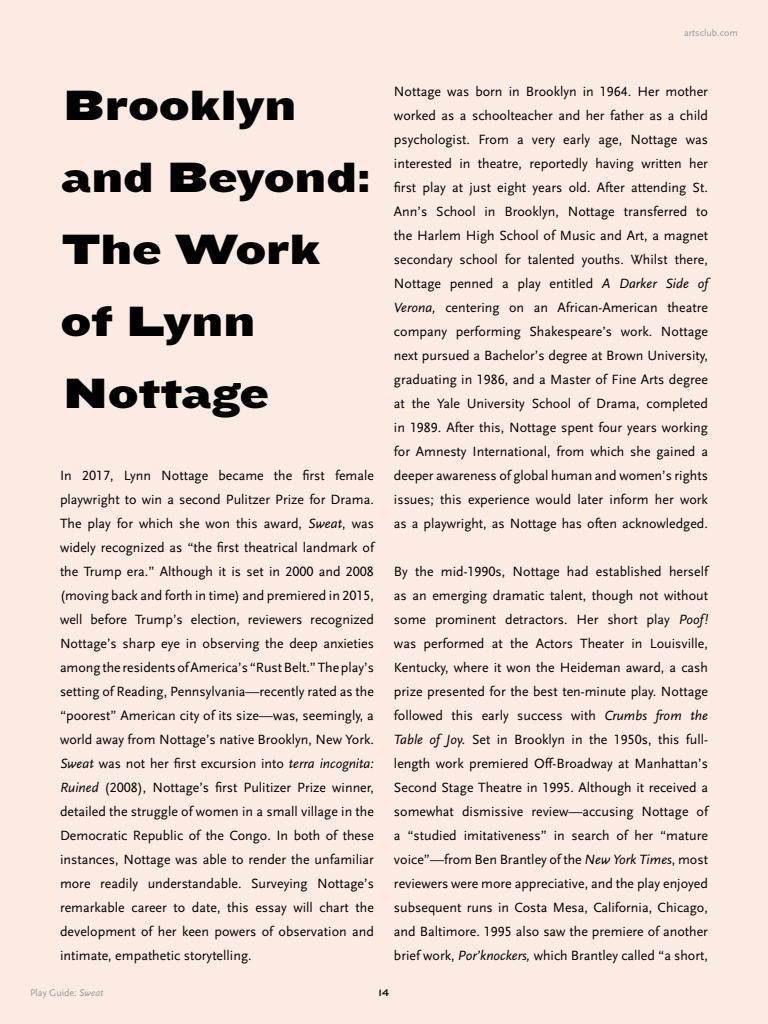
<style>
.page{position:relative;width:768px;height:1024px;background:#fcebe3}
.page>*{position:absolute;margin:0;border:0;box-sizing:border-box;transform-origin:0 0}
.t1{font:44px/72px "Knockout 74 Full Sumo";letter-spacing:-.005em;color:#000}
.t2{font:14px/24px "Scala Sans LF";color:#000;text-align:justify}
.t3{font:10px "Scala Sans LF";color:#999}
.t4{font:10px "Knockout 34 Junior Sumo";color:#000}
.s1{font-style:italic}
</style>
<div class="page">
<p class="t3" style="left:684px;top:27px;width:55px">artsclub.com</p>
<h1 class="t1" style="left:61px;top:68px;width:311px">Brooklyn and Beyond:<br>The Work of Lynn<br>Nottage</h1>
<p class="t2" style="left:60px;top:464px;width:316px">In 2017, Lynn Nottage became the first female playwright to win a second Pulitzer Prize for Drama.<br>The play for which she won this award, <span class="s1">Sweat</span>, was widely recognized as “the first theatrical landmark of the Trump era.” Although it is set in 2000 and 2008 (moving back and forth in time) and premiered in 2015, well before Trump’s election, reviewers recognized Nottage’s sharp eye in observing the deep anxieties among the residents of America’s “Rust Belt.” The play’s setting of Reading, Pennsylvania—recently rated as the “poorest” American city of its size—was, seemingly, a world away from Nottage’s native Brooklyn, New York.<br><span class="s1">Sweat</span> was not her first excursion into <span class="s1">terra incognita:<br>Ruined</span> (2008), Nottage’s first Pulitizer Prize winner, detailed the struggle of women in a small village in the Democratic Republic of the Congo. In both of these instances, Nottage was able to render the unfamiliar more readily understandable. Surveying Nottage’s remarkable career to date, this essay will chart the development of her keen powers of observation and intimate, empathetic storytelling.</p>
<p class="t2" style="left:394px;top:80px;width:316px">Nottage was born in Brooklyn in 1964. Her mother worked as a schoolteacher and her father as a child psychologist. From a very early age, Nottage was interested in theatre, reportedly having written her first play at just eight years old. After attending St.<br>Ann’s School in Brooklyn, Nottage transferred to the Harlem High School of Music and Art, a magnet secondary school for talented youths. Whilst there, Nottage penned a play entitled <span class="s1">A Darker Side of Verona,</span> centering on an African-American theatre company performing Shakespeare’s work. Nottage next pursued a Bachelor’s degree at Brown University, graduating in 1986, and a Master of Fine Arts degree at the Yale University School of Drama, completed in 1989. After this, Nottage spent four years working for Amnesty International, from which she gained a deeper awareness of global human and women’s rights issues; this experience would later inform her work as a playwright, as Nottage has often acknowledged.</p>
<p class="t2" style="left:394px;top:560px;width:316px">By the mid-1990s, Nottage had established herself as an emerging dramatic talent, though not without some prominent detractors. Her short play <span class="s1">Poof! </span>was performed at the Actors Theater in Louisville, Kentucky, where it won the Heideman award, a cash prize presented for the best ten-minute play. Nottage followed this early success with <span class="s1">Crumbs from the Table of Joy.</span> Set in Brooklyn in the 1950s, this full&shy;length work premiered Off-Broadway at Manhattan’s Second Stage Theatre in 1995. Although it received a somewhat dismissive review—accusing Nottage of a “studied imitativeness” in search of her “mature voice”—from Ben Brantley of the <span class="s1">New York Times</span>, most reviewers were more appreciative, and the play enjoyed subsequent runs in Costa Mesa, California, Chicago, and Baltimore. 1995 also saw the premiere of another brief work, <span class="s1">Por’knockers,</span> which Brantley called “a short,</p>
<p class="t3" style="left:30px;top:987px;width:75px">Play Guide: <span class="s1">Sweat</span></p>
<p class="t4" style="left:378px;top:985px;width:13px">14</p>
</div>
